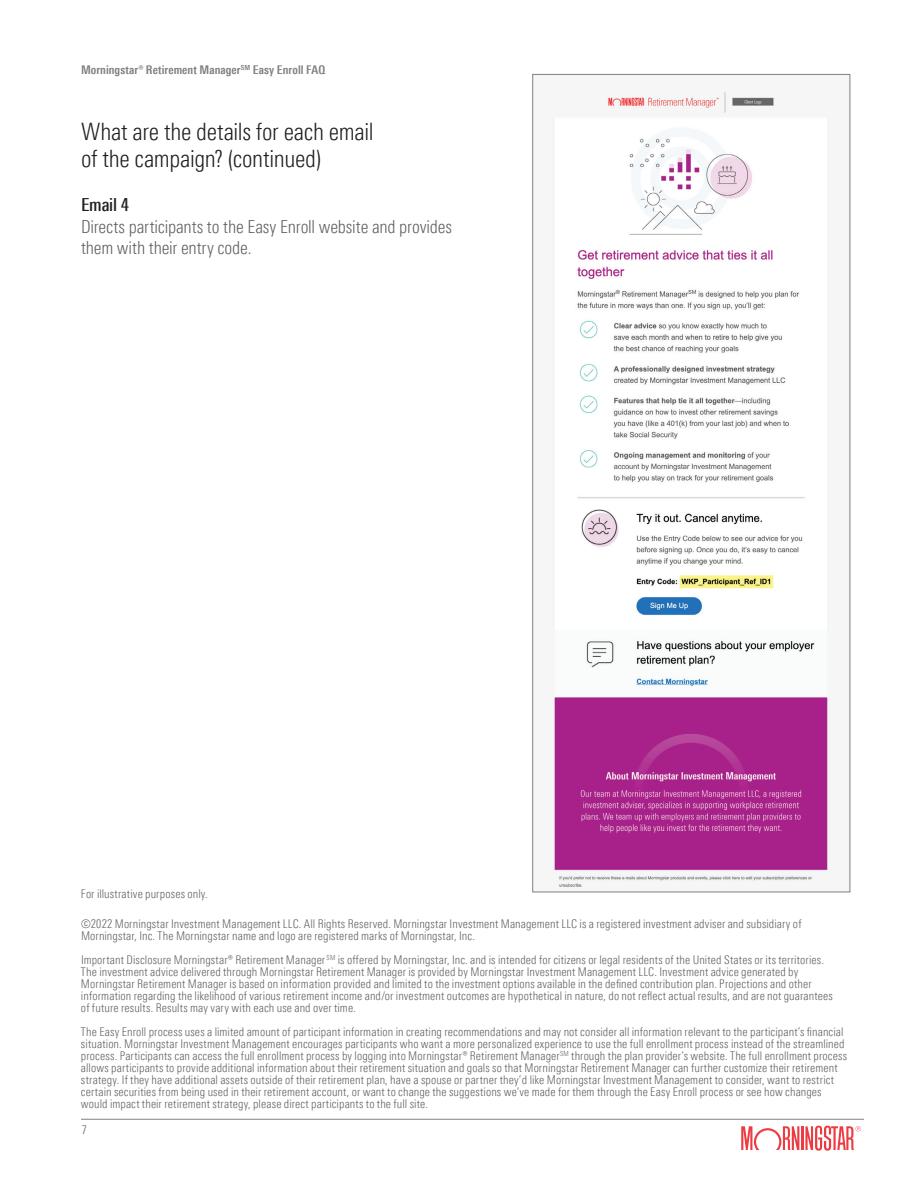
<style>
.page{position:relative;width:918px;height:1188px;background:#fff}
.page>*{position:absolute;margin:0;border:0;box-sizing:border-box;transform-origin:0 0}
.t1{font:300 condensed 24px/27.8px "Univers Nextfor MORN";letter-spacing:-.015em;color:#231f20}
.t2{font:300 condensed 18px/21.8px "Univers Nextfor MORN";letter-spacing:-.005em;color:#5f5f62}
.t3{font:500 condensed 18px "Univers Nextfor MORN";letter-spacing:-.015em;color:#231f20}
.t4{font:300 condensed 12px/12px "Univers Nextfor MORN";letter-spacing:.01em;color:#5f5f62}
.t5{font:700 condensed 12px "Univers Nextfor MORN";letter-spacing:.005em;color:#808083}
.t6{font:300 condensed 12px "Univers Nextfor MORN";color:#57585a}
</style>
<div class="page">
<hr style="left:81px;top:1119px;width:783px;height:1px;background:#808285">
<hr style="left:801px;top:1126px;width:3px;height:24px;background:#ee3a41">
<svg style="left:741px;top:1126px;width:58px;height:24px"></svg>
<svg style="left:805px;top:1126px;width:56px;height:25px"></svg>
<img style="left:552px;top:91px;width:278px;height:799px">
<p class="t5" style="left:81px;top:63px;width:246px">Morningstar® Retirement Manager<sup>SM</sup> Easy Enroll FAQ</p>
<h1 class="t1" style="left:81px;top:117px;width:294px">What are the details for each email of the campaign? (continued)</h1>
<h2 class="t3" style="left:81px;top:194px;width:50px">Email 4</h2>
<h2 class="t2" style="left:81px;top:215px;width:373px">Directs participants to the Easy Enroll website and provides them with their entry code.</h2>
<p class="t4" style="left:81px;top:888px;width:128px">For illustrative purposes only.</p>
<p class="t4" style="left:81px;top:918px;width:722px">©2022 Morningstar Investment Management LLC. All Rights Reserved. Morningstar Investment Management LLC is a registered investment adviser and subsidiary of<br>Morningstar, Inc. The Morningstar name and logo are registered marks of Morningstar, Inc.</p>
<p class="t4" style="left:81px;top:954px;width:754px">Important Disclosure Morningstar® Retirement Manager <sup>SM</sup> is offered by Morningstar, Inc. and is intended for citizens or legal residents of the United States or its territories.<br>The investment advice delivered through Morningstar Retirement Manager is provided by Morningstar Investment Management LLC. Investment advice generated by Morningstar Retirement Manager is based on information provided and limited to the investment options available in the defined contribution plan. Projections and other information regarding the likelihood of various retirement income and/or investment outcomes are hypothetical in nature, do not reflect actual results, and are not guarantees of future results. Results may vary with each use and over time.</p>
<p class="t4" style="left:81px;top:1026px;width:768px">The Easy Enroll process uses a limited amount of participant information in creating recommendations and may not consider all information relevant to the participant’s financial situation. Morningstar Investment Management encourages participants who want a more personalized experience to use the full enrollment process instead of the streamlined process. Participants can access the full enrollment process by logging into Morningstar® Retirement Manager<sup>SM</sup> through the plan provider’s website. The full enrollment process allows participants to provide additional information about their retirement situation and goals so that Morningstar Retirement Manager can further customize their retirement strategy. If they have additional assets outside of their retirement plan, have a spouse or partner they’d like Morningstar Investment Management to consider, want to restrict certain securities from being used in their retirement account, or want to change the suggestions we’ve made for them through the Easy Enroll process or see how changes would impact their retirement strategy, please direct participants to the full site.</p>
<p class="t6" style="left:82px;top:1123px;width:6px">7</p>
</div>
